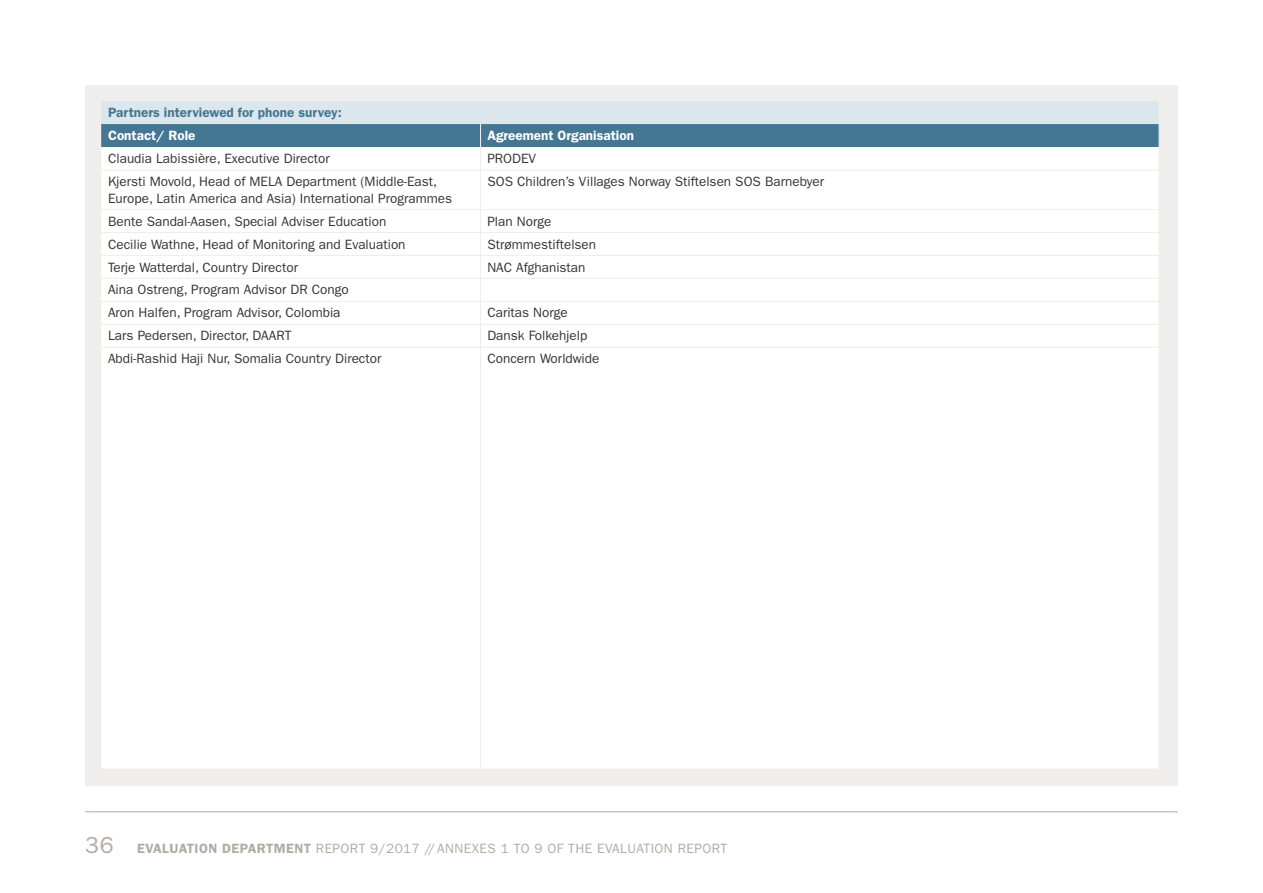
<style>
.page{position:relative;width:1263px;height:893px;background:#fff}
.page>*{position:absolute;margin:0;border:0;box-sizing:border-box;transform-origin:0 0}
.t1{font:13.5px/16.5px "ITC Franklin Gothic Std";color:#353533}
.t2{font:13.5px "ITC Franklin Gothic Std";letter-spacing:.03em;color:#b1aca2}
.t3{font:600 13.5px "ITC Franklin Gothic Std";color:#437793}
.t4{font:600 13.5px "ITC Franklin Gothic Std";color:#fff}
.s1{font-size:23.25px}
.s2{font-weight:600}
</style>
<div class="page">
<div style="left:85px;top:85px;width:1093px;height:700px;background:#efeeec"></div>
<div style="left:101px;top:101px;width:1058px;height:23px;background:#dbe6ed"></div>
<div style="left:101px;top:171px;width:1057px;height:598px;background:#fff"></div>
<hr style="left:1158px;top:101px;width:2px;height:23px;background:#efeeec">
<hr style="left:480px;top:209px;width:680px;height:1px;background:#efeeec">
<hr style="left:480px;top:232px;width:680px;height:1px;background:#efeeec">
<hr style="left:480px;top:255px;width:680px;height:1px;background:#efeeec">
<hr style="left:480px;top:278px;width:680px;height:1px;background:#efeeec">
<hr style="left:480px;top:301px;width:680px;height:1px;background:#efeeec">
<hr style="left:480px;top:324px;width:680px;height:1px;background:#efeeec">
<hr style="left:480px;top:347px;width:680px;height:1px;background:#efeeec">
<svg style="left:101px;top:124px;width:1058px;height:45px;background:#9fb9c7"></svg>
<hr style="left:480px;top:171px;width:1px;height:38px;background:#efeeec">
<hr style="left:101px;top:209px;width:379px;height:1px;background:#efeeec">
<hr style="left:101px;top:232px;width:379px;height:1px;background:#efeeec">
<hr style="left:101px;top:255px;width:379px;height:1px;background:#efeeec">
<hr style="left:101px;top:278px;width:379px;height:1px;background:#efeeec">
<hr style="left:101px;top:301px;width:379px;height:1px;background:#efeeec">
<hr style="left:101px;top:324px;width:379px;height:1px;background:#efeeec">
<svg style="left:480px;top:210px;width:1px;height:137px"></svg>
<hr style="left:101px;top:347px;width:379px;height:1px;background:#efeeec">
<hr style="left:480px;top:348px;width:1px;height:421px;background:#efeeec">
<hr style="left:85px;top:811px;width:1093px;height:1px;background:#b1aca2">
<p class="t3" style="left:108px;top:105px;width:235px">Partners interviewed for phone survey:</p>
<p class="t4" style="left:108px;top:128px;width:89px">Contact/ Role</p>
<p class="t4" style="left:487px;top:128px;width:148px">Agreement Organisation</p>
<p class="t1" style="left:108px;top:150px;width:223px">Claudia Labissière, Executive Director</p>
<p class="t1" style="left:487px;top:150px;width:50px">PRODEV</p>
<p class="t1" style="left:108px;top:173px;width:346px">Kjersti Movold, Head of MELA Department (Middle-East,<br>Europe, Latin America and Asia) International Programmes</p>
<p class="t1" style="left:487px;top:173px;width:338px">SOS Children’s Villages Norway Stiftelsen SOS Barnebyer</p>
<p class="t1" style="left:108px;top:213px;width:280px">Bente Sandal-Aasen, Special Adviser Education</p>
<p class="t1" style="left:487px;top:213px;width:65px">Plan Norge</p>
<p class="t1" style="left:108px;top:236px;width:299px">Cecilie Wathne, Head of Monitoring and Evaluation</p>
<p class="t1" style="left:487px;top:236px;width:110px">Strømmestiftelsen</p>
<p class="t1" style="left:108px;top:259px;width:191px">Terje Watterdal, Country Director</p>
<p class="t1" style="left:487px;top:259px;width:100px">NAC Afghanistan</p>
<p class="t1" style="left:108px;top:278px;width:242px;line-height:23px">Aina Ostreng, Program Advisor DR Congo<br>Aron Halfen, Program Advisor, Colombia</p>
<p class="t1" style="left:487px;top:305px;width:82px">Caritas Norge</p>
<p class="t1" style="left:108px;top:328px;width:185px">Lars Pedersen, Director, DAART</p>
<p class="t1" style="left:487px;top:328px;width:101px">Dansk Folkehjelp</p>
<p class="t1" style="left:108px;top:351px;width:275px">Abdi-Rashid Haji Nur, Somalia Country Director</p>
<p class="t1" style="left:487px;top:351px;width:113px">Concern Worldwide</p>
<p class="t2" style="left:85px;top:841px;width:644px"><span class="s1">36</span> <span class="s2">EVALUATION DEPARTMENT</span> REPORT 9/2017 // ANNEXES 1 TO 9 OF THE EVALUATION REPORT</p>
</div>
